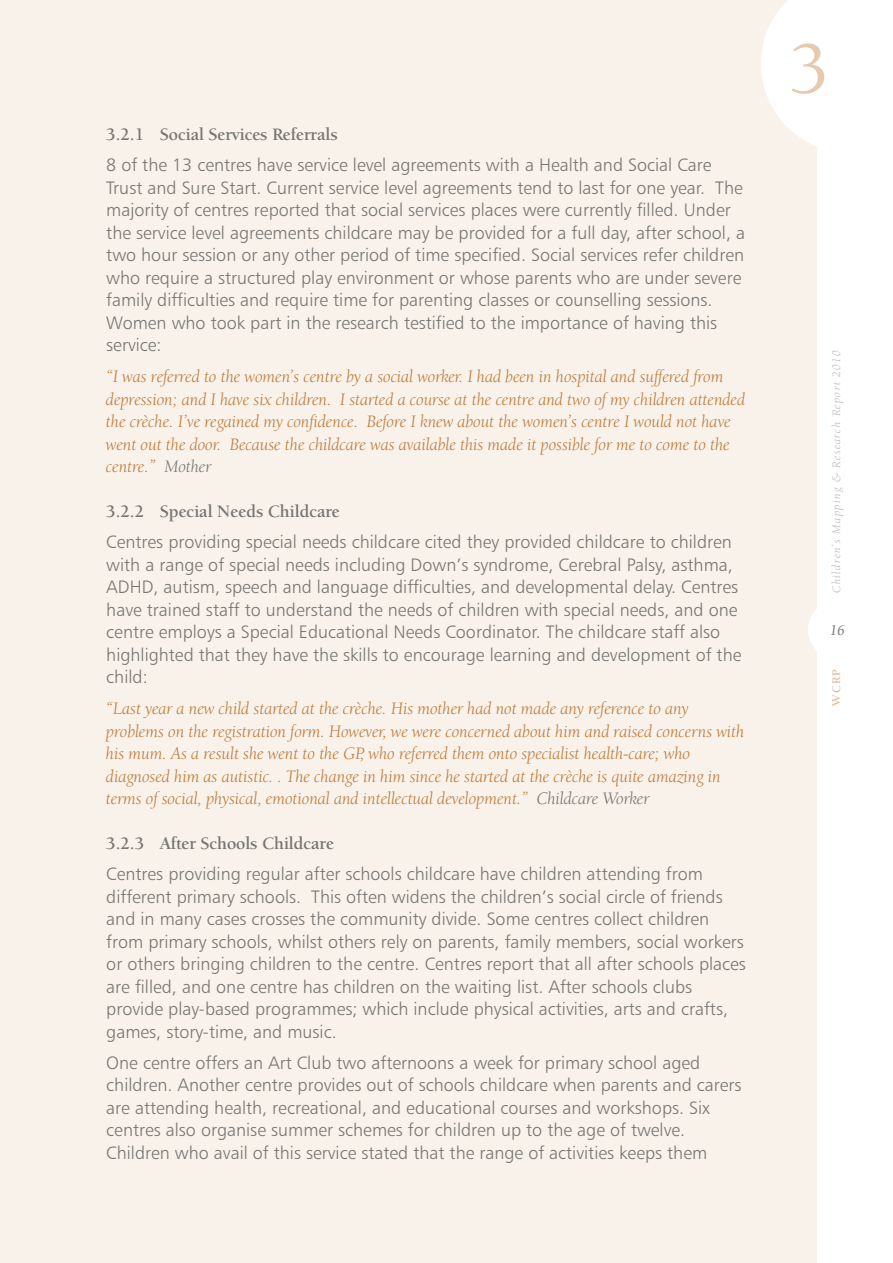
<style>
.page{position:relative;width:893px;height:1263px;background:#fff}
.page>*{position:absolute;margin:0;border:0;box-sizing:border-box;transform-origin:0 0}
.t1{font:500 75px "Berkeley Oldstyle IT Cby BT";color:#e5cab0}
.t2{font:18px/22.5px "Humanist 777 BT Light B";color:#767672}
.t3{font:italic 18px/22.5px "Berkeley Oldstyle IT Cby BT";color:#be7b39}
.t4{font:700 18px "Berkeley Oldstyle IT Cby BT";color:#767672}
.t5{font:15px "Berkeley Oldstyle IT Cby BT Med Ital";color:#767672}
.t6{font:italic 12px "Berkeley Oldstyle IT Cby BT";letter-spacing:.095em;color:#bbbab8}
.t7{font:700 12px "Berkeley Oldstyle IT Cby BT";color:#dfbd9c}
.s1{color:#767672}
</style>
<div class="page">
<div style="left:0;top:0;width:816px;height:1263px;background:#f9f2eb"></div>
<div style="left:808px;top:600px;width:59px;height:59px;background:#fff;border-radius:50%"></div>
<svg style="left:761px;top:0;width:56px;height:153px"></svg>
<p class="t4" style="left:106px;top:128px;width:233px">3.2.1 Social Services Referrals</p>
<p class="t2" style="left:106px;top:155px;width:640px">8 of the 13 centres have service level agreements with a Health and Social Care Trust and Sure Start. Current service level agreements tend to last for one year. The majority of centres reported that social services places were currently filled. Under the service level agreements childcare may be provided for a full day, after school, a two hour session or any other period of time specified. Social services refer children who require a structured play environment or whose parents who are under severe family difficulties and require time for parenting classes or counselling sessions.<br>Women who took part in the research testified to the importance of having this service:</p>
<p class="t3" style="left:106px;top:367px;width:641px">“I was referred to the women’s centre by a social worker. I had been in hospital and suffered from depression; and I have six children. I started a course at the centre and two of my children attended the crèche. I’ve regained my confidence. Before I knew about the women’s centre I would not have went out the door. Because the childcare was available this made it possible for me to come to the centre.” <span class="s1">Mother</span></p>
<p class="t4" style="left:106px;top:505px;width:235px">3.2.2 Special Needs Childcare</p>
<p class="t2" style="left:106px;top:532px;width:637px">Centres providing special needs childcare cited they provided childcare to children with a range of special needs including Down’s syndrome, Cerebral Palsy, asthma, ADHD, autism, speech and language difficulties, and developmental delay. Centres have trained staff to understand the needs of children with special needs, and one centre employs a Special Educational Needs Coordinator. The childcare staff also highlighted that they have the skills to encourage learning and development of the child:</p>
<p class="t3" style="left:106px;top:699px;width:640px">“Last year a new child started at the crèche. His mother had not made any reference to any problems on the registration form. However, we were concerned about him and raised concerns with his mum. As a result she went to the GP, who referred them onto specialist health-care; who diagnosed him as autistic. . The change in him since he started at the crèche is quite amazing in terms of social, physical, emotional and intellectual development.” <span class="s1">Childcare Worker</span></p>
<p class="t4" style="left:106px;top:837px;width:229px">3.2.3 After Schools Childcare</p>
<p class="t2" style="left:106px;top:864px;width:641px">Centres providing regular after schools childcare have children attending from different primary schools. This often widens the children’s social circle of friends and in many cases crosses the community divide. Some centres collect children from primary schools, whilst others rely on parents, family members, social workers or others bringing children to the centre. Centres report that all after schools places are filled, and one centre has children on the waiting list. After schools clubs provide play-based programmes; which include physical activities, arts and crafts, games, story-time, and music.</p>
<p class="t2" style="left:106px;top:1053px;width:637px">One centre offers an Art Club two afternoons a week for primary school aged children. Another centre provides out of schools childcare when parents and carers are attending health, recreational, and educational courses and workshops. Six centres also organise summer schemes for children up to the age of twelve.<br>Children who avail of this service stated that the range of activities keeps them</p>
<h1 class="t1" style="left:790px;top:39px;width:40px">3</h1>
<p class="t6" style="left:832px;top:593px;width:243px;rotate:-90deg">Children’s Mapping &amp; Research Report 2010</p>
<p class="t5" style="left:830px;top:625px;width:16px">16</p>
<p class="t7" style="left:832px;top:706px;width:38px;rotate:-90deg">WCRP</p>
</div>
